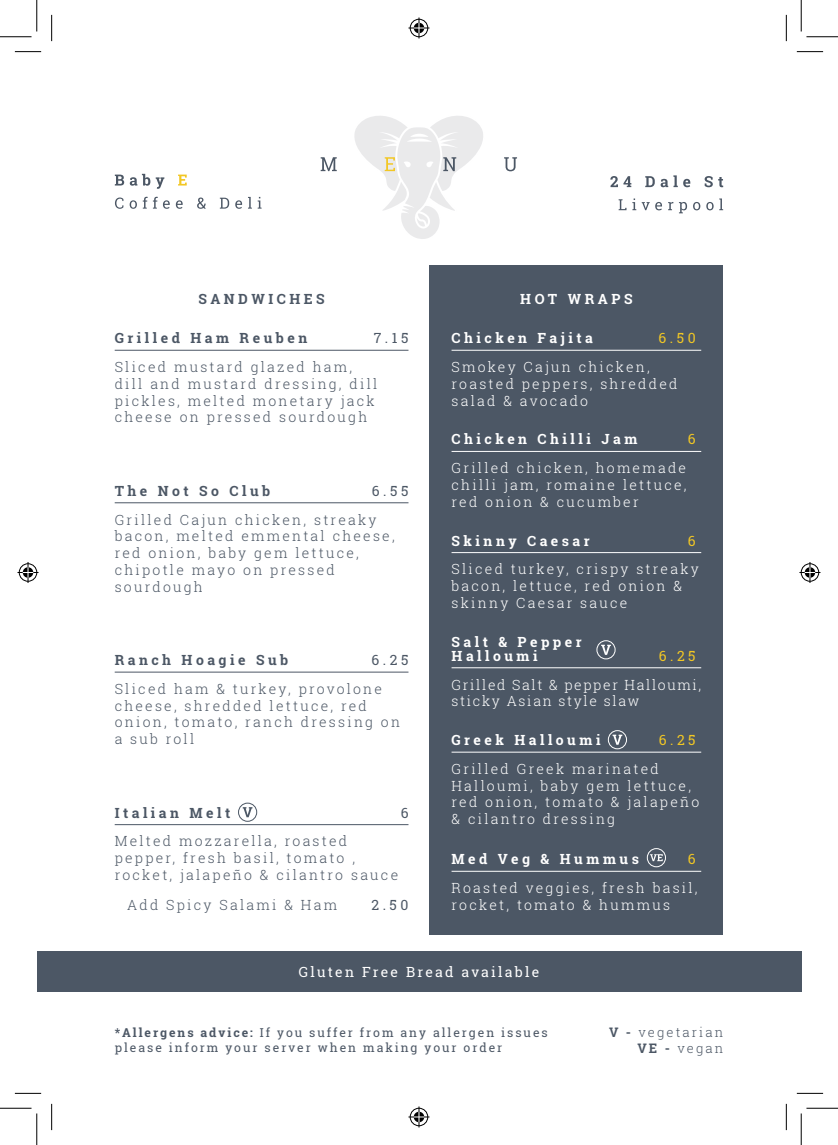
<style>
.page{position:relative;width:838px;height:1145px;background:#fff}
.page>*{position:absolute;margin:0;border:0;box-sizing:border-box;transform-origin:0 0}
.t1{font:300 14px/16.8px "Roboto Slab";letter-spacing:.16em;color:#4c5765}
.t2{font:300 14px/16.8px "Roboto Slab";letter-spacing:.16em;color:#fff}
.t3{font:700 14px/14px "Roboto Slab";letter-spacing:.25em;color:#fff}
.t4{font:700 14px "Roboto Slab";letter-spacing:.25em;color:#4c5765}
.t5{font:300 14px/16.8px "Roboto Slab";letter-spacing:.12em;color:#fff}
.t6{font:14px "Roboto Slab";letter-spacing:.16em;color:#fff}
.t7{font:14px "Roboto Slab";letter-spacing:.25em;color:#4c5765}
.t8{font:14px "Roboto Slab";color:#f2c724}
.t9{font:300 13.12px "Roboto Slab";letter-spacing:.16em;color:#4c5765}
.t10{font:12.25px/14.7px "Roboto Slab";letter-spacing:.16em;color:#4c5765}
.s1{font-weight:700}
</style>
<div class="page">
<svg style="left:618px;top:198px;width:105px;height:15px"></svg>
<svg style="left:610px;top:175px;width:113px;height:12px"></svg>
<svg style="left:320px;top:116px;width:197px;height:123px"></svg>
<svg style="left:115px;top:197px;width:146px;height:12px"></svg>
<svg style="left:115px;top:174px;width:49px;height:15px"></svg>
<svg style="left:178px;top:175px;width:9px;height:11px"></svg>
<div style="left:37px;top:951px;width:764px;height:40px;background:#4c5765"></div>
<hr style="left:115px;top:350px;width:293px;height:1px;background:#4c5765">
<hr style="left:115px;top:502px;width:293px;height:1px;background:#4c5765">
<hr style="left:115px;top:672px;width:293px;height:1px;background:#4c5765">
<div style="left:429px;top:265px;width:294px;height:670px;background:#4c5765"></div>
<hr style="left:451px;top:350px;width:250px;height:1px;background:#fff">
<hr style="left:451px;top:451px;width:250px;height:1px;background:#fff">
<hr style="left:451px;top:552px;width:250px;height:1px;background:#fff">
<hr style="left:115px;top:824px;width:293px;height:1px;background:#4c5765">
<div style="left:238px;top:803px;width:19px;height:19px;border:1px solid #4c5765;border-radius:50%"></div>
<svg style="left:243px;top:807px;width:9px;height:10px"></svg>
<hr style="left:451px;top:667px;width:250px;height:1px;background:#fff">
<div style="left:596px;top:641px;width:19px;height:18px;border:1px solid #fff;border-radius:50%"></div>
<svg style="left:601px;top:645px;width:9px;height:10px"></svg>
<hr style="left:451px;top:752px;width:250px;height:1px;background:#fff">
<div style="left:608px;top:730px;width:18px;height:19px;border:1px solid #fff;border-radius:50%"></div>
<svg style="left:612px;top:735px;width:10px;height:10px"></svg>
<hr style="left:451px;top:871px;width:250px;height:1px;background:#fff">
<div style="left:647px;top:848px;width:18px;height:19px;border:1px solid #fff;border-radius:50%"></div>
<svg style="left:650px;top:854px;width:12px;height:7px"></svg>
<svg style="left:15px;top:51px;width:26px;height:1px"></svg>
<svg style="left:796px;top:51px;width:27px;height:1px"></svg>
<svg style="left:15px;top:1093px;width:26px;height:1px"></svg>
<svg style="left:796px;top:1093px;width:27px;height:1px"></svg>
<svg style="left:51px;top:15px;width:1px;height:26px"></svg>
<svg style="left:51px;top:1104px;width:1px;height:26px"></svg>
<svg style="left:786px;top:15px;width:1px;height:26px"></svg>
<svg style="left:786px;top:1104px;width:1px;height:26px"></svg>
<hr style="left:0;top:36px;width:32px;height:1px;background:#000">
<hr style="left:806px;top:36px;width:31px;height:1px;background:#000">
<hr style="left:0;top:1108px;width:32px;height:1px;background:#000">
<hr style="left:806px;top:1108px;width:31px;height:1px;background:#000">
<hr style="left:36px;top:0;width:1px;height:31px;background:#000">
<hr style="left:36px;top:1113px;width:1px;height:32px;background:#000">
<hr style="left:800px;top:0;width:1px;height:31px;background:#000">
<hr style="left:800px;top:1113px;width:1px;height:32px;background:#000">
<svg style="left:408px;top:18px;width:21px;height:21px"></svg>
<svg style="left:408px;top:1106px;width:21px;height:21px"></svg>
<svg style="left:18px;top:562px;width:21px;height:21px"></svg>
<svg style="left:799px;top:562px;width:21px;height:21px"></svg>
<p class="t4" style="left:198px;top:290px;width:128px">SANDWICHES</p>
<p class="t4" style="left:115px;top:329px;width:194px">Grilled Ham Reuben</p>
<p class="t7" style="left:373px;top:329px;width:36px">7.15</p>
<p class="t1" style="left:115px;top:358px;width:264px">Sliced mustard glazed ham, dill and mustard dressing, dill pickles, melted monetary jack cheese on pressed sourdough</p>
<p class="t4" style="left:115px;top:481px;width:157px">The Not So Club</p>
<p class="t7" style="left:372px;top:481px;width:38px">6.55</p>
<p class="t1" style="left:115px;top:511px;width:281px">Grilled Cajun chicken, streaky bacon, melted emmental cheese, red onion, baby gem lettuce, chipotle mayo on pressed sourdough</p>
<p class="t4" style="left:115px;top:650px;width:175px">Ranch Hoagie Sub</p>
<p class="t7" style="left:371px;top:650px;width:38px">6.25</p>
<p class="t1" style="left:115px;top:680px;width:287px">Sliced ham &amp; turkey, provolone cheese, shredded lettuce, red onion, tomato, ranch dressing on a sub roll</p>
<p class="t4" style="left:115px;top:803px;width:117px">Italian Melt</p>
<p class="t7" style="left:400px;top:803px;width:9px">6</p>
<p class="t1" style="left:115px;top:833px;width:285px">Melted mozzarella, roasted pepper, fresh basil, tomato , rocket, jalapeño &amp; cilantro sauce</p>
<p class="t1" style="left:127px;top:896px;width:211px">Add Spicy Salami &amp; Ham</p>
<p class="t7" style="left:371px;top:895px;width:38px">2.50</p>
<p class="t3" style="left:520px;top:292px;width:114px">HOT WRAPS</p>
<p class="t3" style="left:451px;top:331px;width:143px">Chicken Fajita</p>
<p class="t8" style="left:658px;top:329px;width:39px">6.50</p>
<p class="t2" style="left:451px;top:358px;width:227px">Smokey Cajun chicken, roasted peppers, shredded salad &amp; avocado</p>
<p class="t3" style="left:451px;top:432px;width:187px">Chicken Chilli Jam</p>
<p class="t8" style="left:687px;top:430px;width:9px">6</p>
<p class="t2" style="left:451px;top:459px;width:236px;text-align:justify">Grilled chicken, homemade chilli jam, romaine lettuce, red onion &amp; cucumber</p>
<p class="t3" style="left:451px;top:533px;width:140px">Skinny Caesar</p>
<p class="t8" style="left:687px;top:531px;width:9px">6</p>
<p class="t2" style="left:451px;top:561px;width:249px">Sliced turkey, crispy streaky bacon, lettuce, red onion &amp; skinny Caesar sauce</p>
<p class="t3" style="left:451px;top:634px;width:132px">Salt &amp; Pepper<br>Halloumi</p>
<p class="t8" style="left:658px;top:646px;width:38px">6.25</p>
<p class="t5" style="left:451px;top:676px;width:251px">Grilled Salt &amp; pepper Halloumi, sticky Asian style slaw</p>
<p class="t3" style="left:451px;top:733px;width:150px">Greek Halloumi</p>
<p class="t8" style="left:658px;top:730px;width:38px">6.25</p>
<p class="t2" style="left:451px;top:760px;width:249px">Grilled Greek marinated<br>Halloumi, baby gem lettuce, red onion, tomato &amp; jalapeño &amp; cilantro dressing</p>
<p class="t3" style="left:451px;top:852px;width:189px">Med Veg &amp; Hummus</p>
<p class="t8" style="left:687px;top:850px;width:9px">6</p>
<p class="t2" style="left:451px;top:879px;width:247px">Roasted veggies, fresh basil, rocket, tomato &amp; hummus</p>
<p class="t6" style="left:299px;top:963px;width:242px">Gluten Free Bread available</p>
<p class="t10" style="left:115px;top:1025px;width:434px"><span class="s1">*Allergens advice:</span> If you suffer from any allergen issues please inform your server when making your order</p>
<p class="t9" style="left:609px;top:1023px;width:116px"><span class="s1">V -</span> vegetarian</p>
<p class="t9" style="left:637px;top:1039px;width:87px"><span class="s1">VE -</span> vegan</p>
</div>
